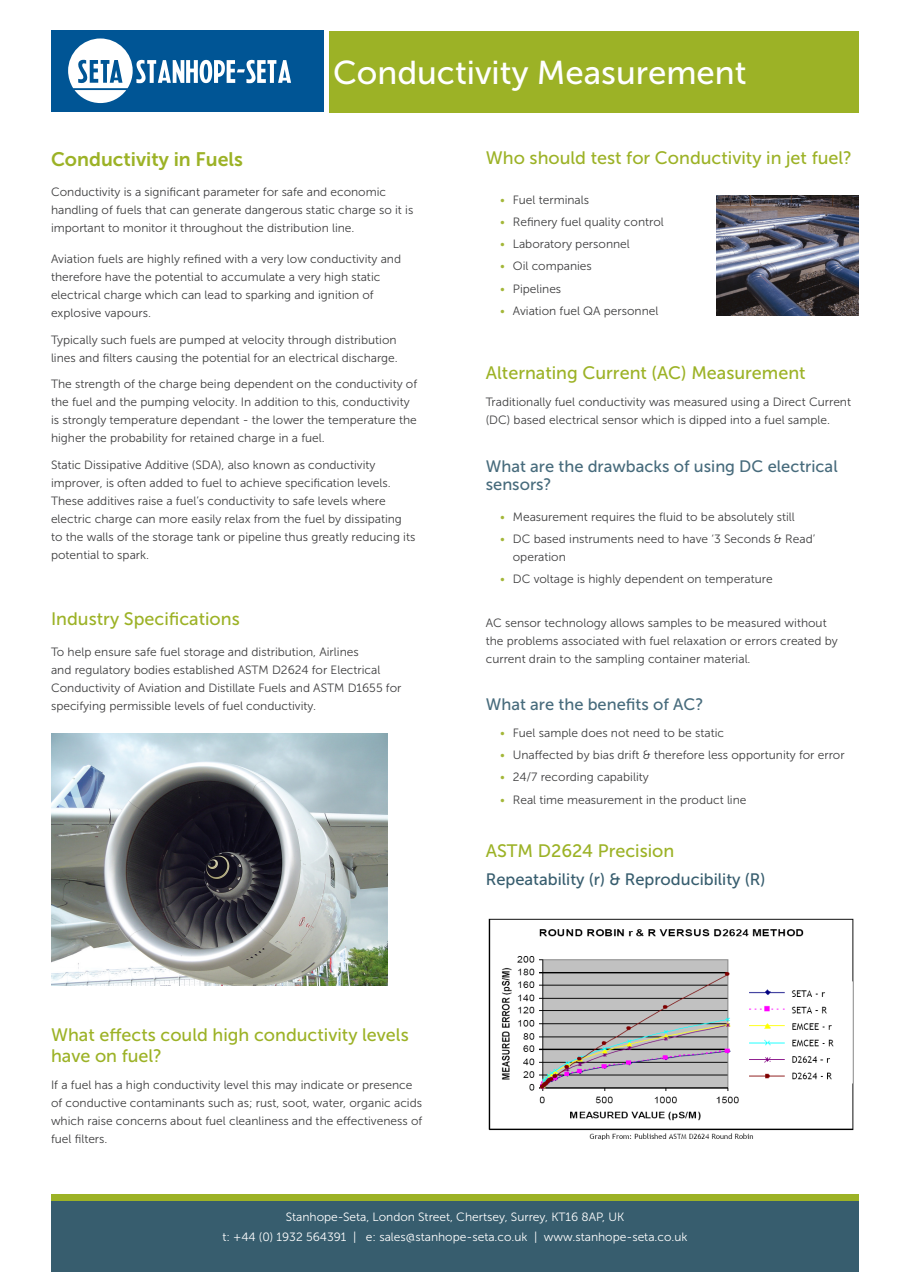
<style>
.page{position:relative;width:910px;height:1280px;background:#fff}
.page>*{position:absolute;margin:0;border:0;box-sizing:border-box;transform-origin:0 0}
.main_title{font:33px "Museo Sans 500";color:#fff}
.Heading_1{font:19.5px "Museo Sans 700";color:#9cb226}
.Heading_1-2{font:18px/21.6px "Museo Sans 500";color:#9cb226}
.BODY{font:18px "Museo Sans 500";color:#9cb226}
.BODY-2{font:16.5px/18px "Museo Sans 500";color:#476b7c}
.BODY-3{font:16.5px "Museo Sans 500";color:#375d6e}
.Heading_1-3{font:16.5px "Museo Sans 500";color:#476b7c}
.BODY-4{font:12px/18px "Museo Sans 300";color:#3e3e3f}
.Heading_1-4{font:12px/18px "Museo Sans 300";color:#3e3e3f}
.BODY-5{font:12px "Museo Sans 300";color:#fff}
.s1{color:#a4b739}
</style>
<div class="page">
<div style="left:51px;top:1194px;width:808px;height:77px;background:#375d6e"></div>
<div style="left:51px;top:1194px;width:808px;height:7px;background:#9cb226"></div>
<div style="left:329px;top:32px;width:530px;height:81px;background:#9cb226"></div>
<div style="left:51px;top:31px;width:272px;height:81px;background:#005595"></div>
<svg style="left:69px;top:39px;width:222px;height:64px"></svg>
<img style="left:51px;top:733px;width:336px;height:252px">
<img style="left:716px;top:196px;width:143px;height:120px">
<img style="left:488px;top:918px;width:366px;height:222px">
<p class="main_title" style="left:333px;top:55px;width:415px">Conductivity Measurement</p>
<p class="Heading_1" style="left:51px;top:148px;width:193px">Conductivity in Fuels</p>
<p class="BODY-4" style="left:51px;top:183px;width:364px">Conductivity is a significant parameter for safe and economic handling of fuels that can generate dangerous static charge so it is important to monitor it throughout the distribution line.</p>
<p class="BODY-4" style="left:51px;top:250px;width:352px">Aviation fuels are highly refined with a very low conductivity and therefore have the potential to accumulate a very high static electrical charge which can lead to sparking and ignition of explosive vapours.</p>
<p class="BODY-4" style="left:51px;top:331px;width:348px">Typically such fuels are pumped at velocity through distribution lines and filters causing the potential for an electrical discharge.</p>
<p class="BODY-4" style="left:51px;top:375px;width:368px">The strength of the charge being dependent on the conductivity of the fuel and the pumping velocity. In addition to this, conductivity is strongly temperature dependant - the lower the temperature the higher the probability for retained charge in a fuel.</p>
<p class="BODY-4" style="left:51px;top:456px;width:366px">Static Dissipative Additive (SDA), also known as conductivity improver, is often added to fuel to achieve specification levels.<br>These additives raise a fuel’s conductivity to safe levels where electric charge can more easily relax from the fuel by dissipating to the walls of the storage tank or pipeline thus greatly reducing its potential to spark.</p>
<p class="BODY" style="left:51px;top:609px;width:190px">Industry Specifications</p>
<p class="BODY-4" style="left:51px;top:643px;width:352px">To help ensure safe fuel storage and distribution, Airlines<br>and regulatory bodies established ASTM D2624 for Electrical Conductivity of Aviation and Distillate Fuels and ASTM D1655 for specifying permissible levels of fuel conductivity.</p>
<p class="Heading_1-2" style="left:51px;top:1024px;width:359px">What effects could high conductivity levels have on fuel?</p>
<p class="BODY-4" style="left:51px;top:1076px;width:373px">If a fuel has a high conductivity level this may indicate or presence of conductive contaminants such as; rust, soot, water, organic acids which raise concerns about fuel cleanliness and the effectiveness of fuel filters.</p>
<p class="Heading_1-2" style="left:486px;top:148px;width:368px">Who should test for Conductivity in jet fuel?</p>
<p class="BODY-4" style="left:500px;top:191px;width:91px"><span class="s1">•</span> Fuel terminals</p>
<p class="BODY-4" style="left:500px;top:213px;width:165px"><span class="s1">•</span> Refinery fuel quality control</p>
<p class="BODY-4" style="left:500px;top:235px;width:131px"><span class="s1">•</span> Laboratory personnel</p>
<p class="BODY-4" style="left:500px;top:257px;width:93px"><span class="s1">•</span> Oil companies</p>
<p class="BODY-4" style="left:500px;top:280px;width:63px"><span class="s1">•</span> Pipelines</p>
<p class="BODY-4" style="left:500px;top:302px;width:160px"><span class="s1">•</span> Aviation fuel QA personnel</p>
<p class="Heading_1-2" style="left:486px;top:362px;width:321px">Alternating Current (AC) Measurement</p>
<p class="BODY-4" style="left:486px;top:393px;width:367px">Traditionally fuel conductivity was measured using a Direct Current (DC) based electrical sensor which is dipped into a fuel sample.</p>
<p class="BODY-2" style="left:486px;top:457px;width:353px">What are the drawbacks of using DC electrical sensors?</p>
<p class="BODY-4" style="left:500px;top:507px;width:296px"><span class="s1">•</span> Measurement requires the fluid to be absolutely still</p>
<p class="BODY-4" style="left:513px;top:530px;width:304px;text-indent:-13px"><span class="s1">•</span> DC based instruments need to have ‘3 Seconds &amp; Read’ operation</p>
<p class="BODY-4" style="left:500px;top:570px;width:274px"><span class="s1">•</span> DC voltage is highly dependent on temperature</p>
<p class="Heading_1-4" style="left:486px;top:613px;width:354px">AC sensor technology allows samples to be measured without the problems associated with fuel relaxation or errors created by current drain to the sampling container material.</p>
<p class="Heading_1-3" style="left:486px;top:696px;width:219px">What are the benefits of AC?</p>
<p class="BODY-4" style="left:500px;top:724px;width:225px"><span class="s1">•</span> Fuel sample does not need to be static</p>
<p class="BODY-4" style="left:500px;top:746px;width:346px"><span class="s1">•</span> Unaffected by bias drift &amp; therefore less opportunity for error</p>
<p class="BODY-4" style="left:500px;top:768px;width:150px"><span class="s1">•</span> 24/7 recording capability</p>
<p class="BODY-4" style="left:500px;top:790px;width:248px"><span class="s1">•</span> Real time measurement in the product line</p>
<p class="Heading_1-2" style="left:486px;top:840px;width:190px">ASTM D2624 Precision</p>
<p class="BODY-3" style="left:486px;top:871px;width:281px">Repeatability (r) &amp; Reproducibility (R)</p>
<p class="BODY-5" style="left:286px;top:1210px;width:340px">Stanhope-Seta, London Street, Chertsey, Surrey, KT16 8AP, UK</p>
<p class="BODY-5" style="left:222px;top:1231px;width:467px">t: +44 (0) 1932 564391 | e: sales@stanhope-seta.co.uk | www.stanhope-seta.co.uk</p>
</div>
